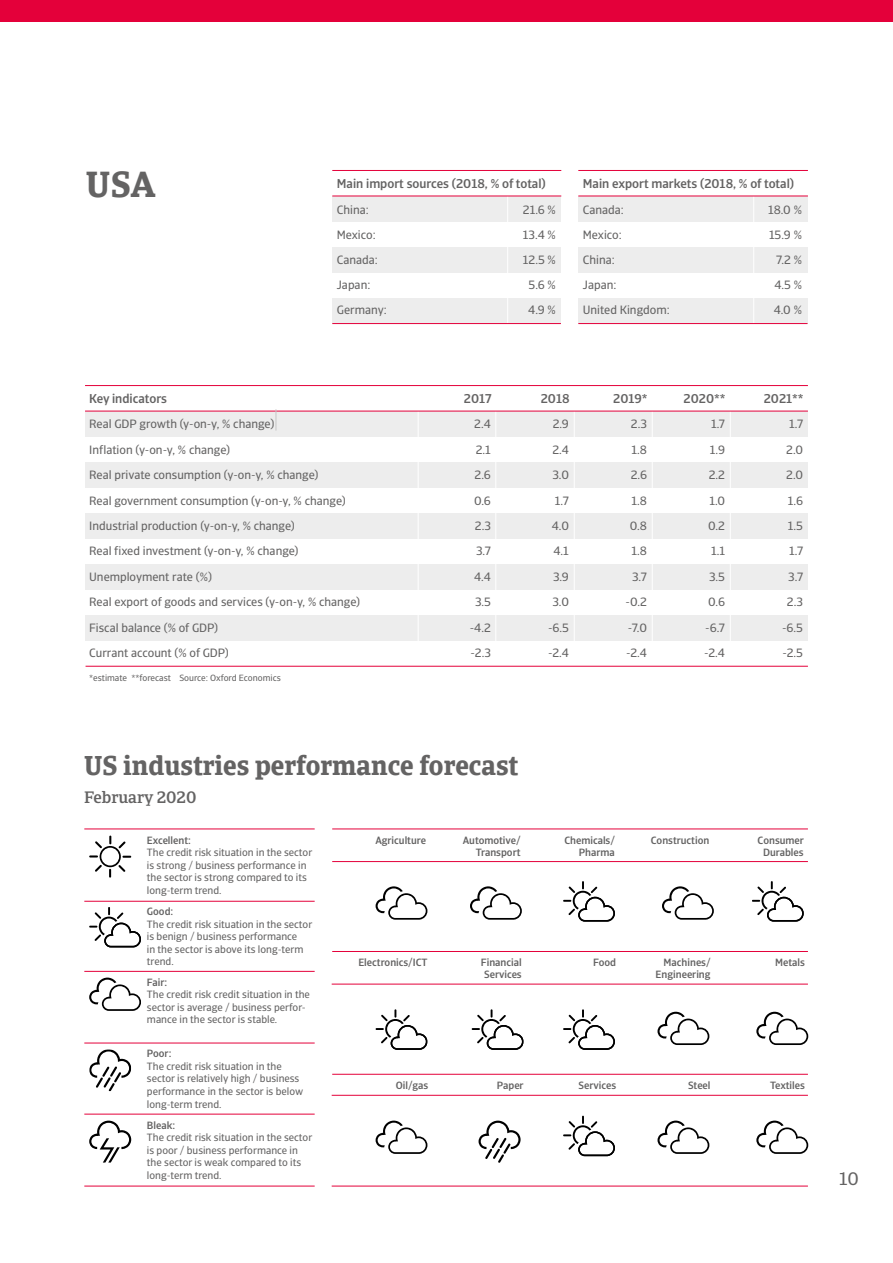
<style>
.page{position:relative;width:893px;height:1263px;background:#fff}
.page>*{position:absolute;margin:0;border:0;box-sizing:border-box;transform-origin:0 0}
.t1{font:700 36px "Catalana";color:#646363}
.t2{font:700 27px "Catalana";color:#646363}
.t3{font:18px "Catalana Sans";color:#646363}
.t4{font:500 16.5px "Catalana";color:#646363}
.t5{font:500 12.75px "Catalana Sans";color:#646363}
.t6{font:12px/25.5px "Catalana Sans";color:#646363;text-align:center}
.t7{font:10.5px/12.6px "Catalana Sans";color:#646363}
.t8{font:500 10.5px/12px "Catalana Sans";color:#646363;text-align:right}
.t9{font:9px "Catalana Sans";color:#646363}
</style>
<div class="page">
<div style="left:0;top:0;width:893px;height:21px;background:#e4003a"></div>
<div style="left:85px;top:411px;width:723px;height:25px;background:#ededed"></div>
<div style="left:85px;top:462px;width:723px;height:25px;background:#ededed"></div>
<div style="left:85px;top:513px;width:723px;height:25px;background:#ededed"></div>
<div style="left:85px;top:564px;width:723px;height:25px;background:#ededed"></div>
<div style="left:85px;top:615px;width:723px;height:25px;background:#ededed"></div>
<div style="left:333px;top:247px;width:228px;height:25px;background:#ededed"></div>
<div style="left:333px;top:298px;width:228px;height:26px;background:#ededed"></div>
<div style="left:332px;top:196px;width:229px;height:25px;background:#ededed"></div>
<hr style="left:85px;top:385px;width:723px;height:1px;background:#e4003a">
<hr style="left:332px;top:170px;width:229px;height:1px;background:#e4003a">
<hr style="left:507px;top:196px;width:1px;height:128px;background:#fff">
<hr style="left:332px;top:196px;width:229px;height:1px;background:#e4003a">
<div style="left:579px;top:247px;width:229px;height:25px;background:#ededed"></div>
<div style="left:579px;top:298px;width:229px;height:26px;background:#ededed"></div>
<div style="left:578px;top:196px;width:230px;height:25px;background:#ededed"></div>
<hr style="left:578px;top:170px;width:230px;height:1px;background:#e4003a">
<hr style="left:753px;top:196px;width:1px;height:128px;background:#fff">
<hr style="left:578px;top:196px;width:230px;height:1px;background:#e4003a">
<hr style="left:418px;top:411px;width:1px;height:256px;background:#fff">
<hr style="left:495px;top:411px;width:1px;height:256px;background:#fff">
<hr style="left:574px;top:411px;width:1px;height:256px;background:#fff">
<hr style="left:652px;top:411px;width:1px;height:256px;background:#fff">
<hr style="left:730px;top:411px;width:1px;height:256px;background:#fff">
<hr style="left:332px;top:323px;width:229px;height:1px;background:#e4003a">
<hr style="left:578px;top:323px;width:229px;height:1px;background:#e4003a">
<hr style="left:85px;top:411px;width:723px;height:1px;background:#e4003a">
<hr style="left:86px;top:666px;width:722px;height:1px;background:#e4003a">
<svg style="left:276px;top:409px;width:1px;height:22px"></svg>
<svg style="left:376px;top:1121px;width:51px;height:33px"></svg>
<svg style="left:563px;top:1009px;width:52px;height:41px"></svg>
<svg style="left:658px;top:1012px;width:51px;height:33px"></svg>
<svg style="left:89px;top:907px;width:52px;height:40px"></svg>
<svg style="left:89px;top:978px;width:52px;height:33px"></svg>
<svg style="left:89px;top:1049px;width:42px;height:42px"></svg>
<svg style="left:89px;top:1121px;width:42px;height:41px"></svg>
<svg style="left:89px;top:836px;width:42px;height:41px"></svg>
<hr style="left:84px;top:828px;width:231px;height:1px;background:#e4003a">
<hr style="left:84px;top:901px;width:231px;height:1px;background:#e4003a">
<hr style="left:84px;top:971px;width:231px;height:1px;background:#e4003a">
<hr style="left:84px;top:1043px;width:231px;height:1px;background:#e4003a">
<hr style="left:84px;top:1114px;width:231px;height:1px;background:#e4003a">
<hr style="left:84px;top:1186px;width:231px;height:1px;background:#e4003a">
<hr style="left:332px;top:828px;width:476px;height:1px;background:#e4003a">
<hr style="left:332px;top:861px;width:476px;height:1px;background:#e4003a">
<hr style="left:332px;top:951px;width:476px;height:1px;background:#e4003a">
<hr style="left:332px;top:984px;width:476px;height:1px;background:#e4003a">
<hr style="left:332px;top:1074px;width:476px;height:1px;background:#e4003a">
<hr style="left:332px;top:1095px;width:476px;height:1px;background:#e4003a">
<hr style="left:332px;top:1186px;width:476px;height:1px;background:#e4003a">
<svg style="left:662px;top:886px;width:52px;height:34px"></svg>
<svg style="left:563px;top:1116px;width:52px;height:40px"></svg>
<svg style="left:376px;top:886px;width:51px;height:34px"></svg>
<svg style="left:472px;top:1009px;width:51px;height:41px"></svg>
<svg style="left:479px;top:1121px;width:41px;height:41px"></svg>
<svg style="left:470px;top:886px;width:52px;height:34px"></svg>
<svg style="left:563px;top:881px;width:52px;height:40px"></svg>
<svg style="left:752px;top:881px;width:52px;height:40px"></svg>
<svg style="left:756px;top:1012px;width:52px;height:33px"></svg>
<svg style="left:376px;top:1009px;width:51px;height:41px"></svg>
<svg style="left:658px;top:1121px;width:51px;height:33px"></svg>
<svg style="left:756px;top:1121px;width:52px;height:33px"></svg>
<h1 class="t1" style="left:86px;top:162px;width:71px">USA</h1>
<p class="t5" style="left:583px;top:175px;width:213px">Main export markets (2018, % of total)</p>
<p class="t5" style="left:337px;top:175px;width:210px">Main import sources (2018, % of total)</p>
<p class="t6" style="left:337px;top:197px;width:33px">China:</p>
<p class="t6" style="left:523px;top:197px;width:34px">21.6 %</p>
<p class="t6" style="left:337px;top:222px;width:40px">Mexico:</p>
<p class="t6" style="left:523px;top:222px;width:34px">13.4 %</p>
<p class="t6" style="left:337px;top:247px;width:43px">Canada:</p>
<p class="t6" style="left:523px;top:247px;width:34px">12.5 %</p>
<p class="t6" style="left:337px;top:272px;width:35px">Japan:</p>
<p class="t6" style="left:529px;top:272px;width:29px">5.6 %</p>
<p class="t6" style="left:337px;top:297px;width:51px">Germany:</p>
<p class="t6" style="left:528px;top:297px;width:29px">4.9 %</p>
<p class="t6" style="left:583px;top:197px;width:43px">Canada:</p>
<p class="t6" style="left:768px;top:197px;width:35px">18.0 %</p>
<p class="t6" style="left:583px;top:222px;width:40px">Mexico:</p>
<p class="t6" style="left:769px;top:222px;width:34px">15.9 %</p>
<p class="t6" style="left:583px;top:247px;width:33px">China:</p>
<p class="t6" style="left:776px;top:247px;width:27px">7.2 %</p>
<p class="t6" style="left:583px;top:272px;width:35px">Japan:</p>
<p class="t6" style="left:774px;top:272px;width:29px">4.5 %</p>
<p class="t6" style="left:583px;top:297px;width:88px">United Kingdom:</p>
<p class="t6" style="left:774px;top:297px;width:30px">4.0 %</p>
<p class="t5" style="left:89px;top:391px;width:79px">Key indicators</p>
<p class="t6" style="left:89px;top:411px;width:272px;text-align:left">Real GDP growth (y-on-y, % change)<br>Inflation (y-on-y, % change)<br>Real private consumption (y-on-y, % change)<br>Real government consumption (y-on-y, % change)<br>Industrial production (y-on-y, % change)<br>Real fixed investment (y-on-y, % change)<br>Unemployment rate (%)<br>Real export of goods and services (y-on-y, % change)<br>Fiscal balance (% of GDP)<br>Currant account (% of GDP)</p>
<p class="t9" style="left:89px;top:673px;width:193px">*estimate **forecast Source: Oxford Economics</p>
<p class="t5" style="left:464px;top:391px;width:29px">2017</p>
<p class="t6" style="left:470px;top:411px;width:23px">2.4<br>2.1<br>2.6<br>0.6<br>2.3<br>3.7<br>4.4<br>3.5 -4.2 -2.3</p>
<p class="t5" style="left:541px;top:391px;width:30px">2018</p>
<p class="t6" style="left:548px;top:411px;width:22px">2.9<br>2.4<br>3.0<br>1.7<br>4.0<br>4.1<br>3.9<br>3.0 -6.5 -2.4</p>
<p class="t5" style="left:613px;top:391px;width:36px">2019*</p>
<p class="t6" style="left:626px;top:411px;width:23px">2.3<br>1.8<br>2.6<br>1.8<br>0.8<br>1.8<br>3.7 -0.2 -7.0 -2.4</p>
<p class="t5" style="left:684px;top:391px;width:44px">2020**</p>
<p class="t6" style="left:704px;top:411px;width:22px">1.7<br>1.9<br>2.2<br>1.0<br>0.2<br>1.1<br>3.5<br>0.6 -6.7 -2.4</p>
<p class="t5" style="left:764px;top:391px;width:41px">2021**</p>
<p class="t6" style="left:782px;top:411px;width:22px">1.7<br>2.0<br>2.0<br>1.6<br>1.5<br>1.7<br>3.7<br>2.3 -6.5 -2.5</p>
<h2 class="t2" style="left:84px;top:749px;width:436px">US industries performance forecast</h2>
<h3 class="t4" style="left:84px;top:787px;width:114px">February 2020</h3>
<p class="t8" style="left:375px;top:834px;width:52px">Agriculture</p>
<p class="t8" style="left:463px;top:834px;width:59px">Automotive/<br>Transport</p>
<p class="t8" style="left:564px;top:834px;width:52px">Chemicals/<br>Pharma</p>
<p class="t8" style="left:651px;top:834px;width:60px">Construction</p>
<p class="t8" style="left:758px;top:834px;width:48px;text-align:center">Consumer<br>Durables</p>
<p class="t8" style="left:147px;top:834px;width:46px">Excellent:</p>
<p class="t7" style="left:147px;top:846px;width:167px">The credit risk situation in the sector is strong / business performance in the sector is strong compared to its long-term trend.</p>
<p class="t8" style="left:147px;top:905px;width:28px">Good:</p>
<p class="t7" style="left:147px;top:918px;width:167px">The credit risk situation in the sector is benign / business performance<br>in the sector is above its long-term trend.</p>
<p class="t8" style="left:147px;top:976px;width:22px">Fair:</p>
<p class="t7" style="left:147px;top:988px;width:165px">The credit risk credit situation in the sector is average / business perfor&shy;mance in the sector is stable.</p>
<p class="t8" style="left:147px;top:1048px;width:26px">Poor:</p>
<p class="t7" style="left:147px;top:1060px;width:158px">The credit risk situation in the sector is relatively high / business performance in the sector is below long-term trend.</p>
<p class="t8" style="left:147px;top:1119px;width:30px">Bleak:</p>
<p class="t7" style="left:147px;top:1131px;width:167px">The credit risk situation in the sector is poor / business performance in the sector is weak compared to its long-term trend.</p>
<p class="t8" style="left:358px;top:956px;width:71px">Electronics/ICT</p>
<p class="t8" style="left:481px;top:956px;width:42px;text-align:center">Financial<br>Services</p>
<p class="t8" style="left:593px;top:956px;width:24px">Food</p>
<p class="t8" style="left:656px;top:956px;width:57px">Machines/<br>Engineering</p>
<p class="t8" style="left:775px;top:956px;width:31px">Metals</p>
<p class="t8" style="left:396px;top:1079px;width:34px">Oil/gas</p>
<p class="t8" style="left:497px;top:1079px;width:28px">Paper</p>
<p class="t8" style="left:579px;top:1079px;width:39px">Services</p>
<p class="t8" style="left:688px;top:1079px;width:24px">Steel</p>
<p class="t8" style="left:770px;top:1079px;width:36px">Textiles</p>
<h3 class="t3" style="left:839px;top:1168px;width:21px">10</h3>
</div>
